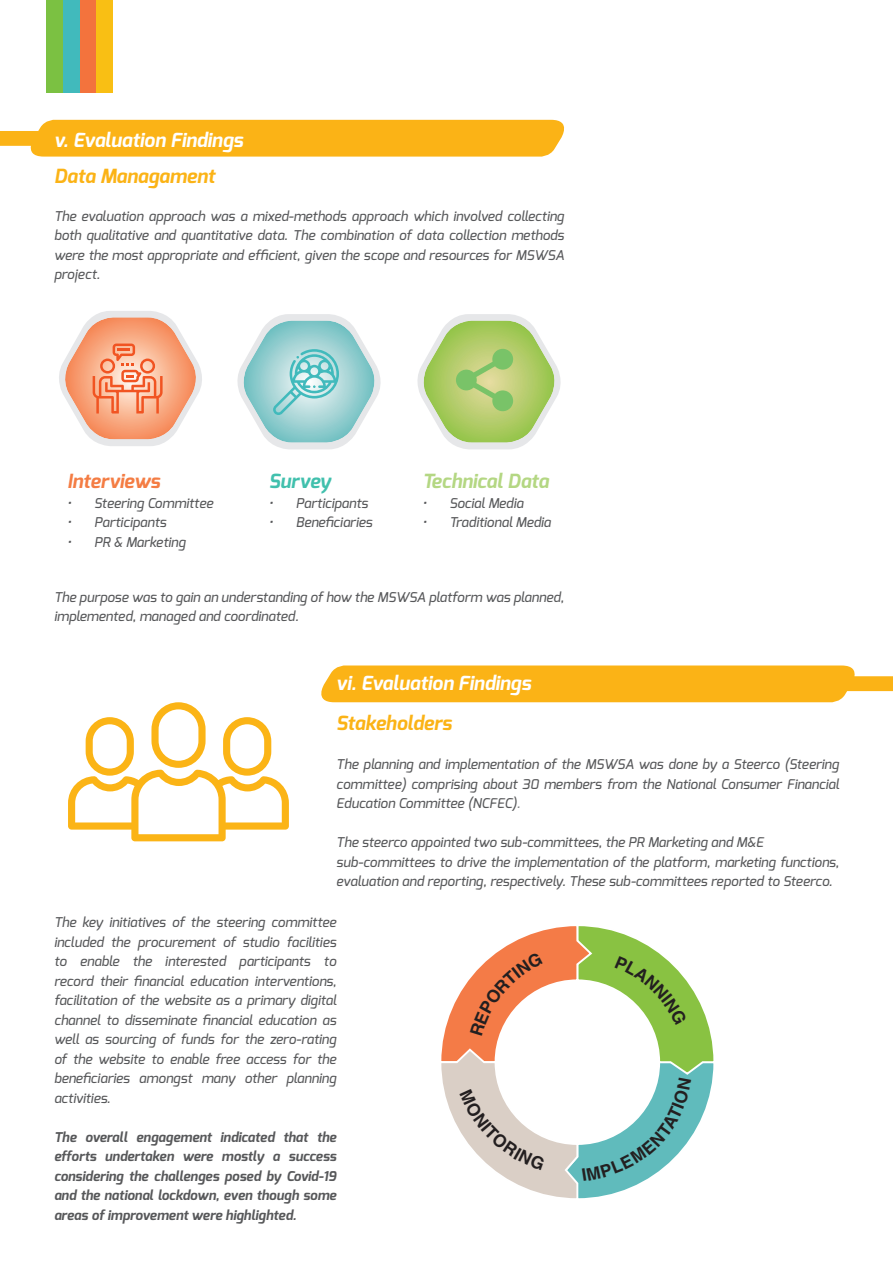
<style>
.page{position:relative;width:893px;height:1263px;background:#fff}
.page>*{position:absolute;margin:0;border:0;box-sizing:border-box;transform-origin:0 0}
.t1{font:italic 700 19.5px "Exo";color:#fff}
.t2{font:italic 700 19.5px "Exo";color:#fbb316}
.t3{font:italic 700 19.5px "Exo";color:#b4d783}
.t4{font:italic 700 19.5px "Exo";color:#f47d44}
.t5{font:italic 700 19.5px "Exo";color:#41c0ad}
.t6{font:italic 500 13.5px/19.5px "Exo";color:#57585a;text-align:justify}
.t7{font:italic 700 13.5px/19.5px "Exo";color:#57585a;text-align:justify}
.s1{color:#808285}
</style>
<div class="page">
<svg style="left:321px;top:665px;width:572px;height:37px;background:#fbb826"></svg>
<div style="left:96px;top:0;width:16px;height:93px;background:#f9bf14"></div>
<div style="left:80px;top:0;width:16px;height:93px;background:#f3733d"></div>
<div style="left:63px;top:0;width:17px;height:93px;background:#41babc"></div>
<div style="left:47px;top:0;width:16px;height:93px;background:#7bc142"></div>
<svg style="left:0;top:120px;width:564px;height:37px;background:#fbb724"></svg>
<svg style="left:59px;top:311px;width:143px;height:135px"></svg>
<svg style="left:417px;top:314px;width:144px;height:135px"></svg>
<svg style="left:237px;top:314px;width:144px;height:135px"></svg>
<svg style="left:68px;top:702px;width:221px;height:139px"></svg>
<svg style="left:441px;top:926px;width:273px;height:273px"></svg>
<h1 class="t1" style="left:54px;top:131px;width:191px">v. Evaluation Findings</h1>
<h1 class="t2" style="left:54px;top:167px;width:162px">Data Managament</h1>
<p class="t6" style="left:54px;top:207px;width:512px">The evaluation approach was a mixed-methods approach which involved collecting both qualitative and quantitative data. The combination of data collection methods were the most appropriate and efficient, given the scope and resources for MSWSA project.</p>
<h1 class="t4" style="left:67px;top:472px;width:95px">Interviews</h1>
<p class="t6" style="left:67px;top:494px;width:148px">• Steering Committee</p>
<p class="t6" style="left:67px;top:514px;width:101px">• Participants</p>
<p class="t6" style="left:67px;top:533px;width:120px">• PR &amp; Marketing</p>
<h1 class="t5" style="left:269px;top:472px;width:63px">Survey</h1>
<p class="t6" style="left:269px;top:494px;width:101px">• Participants</p>
<p class="t6" style="left:269px;top:514px;width:105px">• Beneficiaries</p>
<h1 class="t3" style="left:422px;top:472px;width:128px">Technical Data</h1>
<p class="t6" style="left:422px;top:494px;width:102px">• Social Media</p>
<p class="t6" style="left:422px;top:514px;width:130px">• Traditional Media</p>
<p class="t6" style="left:54px;top:588px;width:512px">The purpose was to gain an understanding of how the MSWSA platform was planned, implemented, managed and coordinated.</p>
<h1 class="t1" style="left:336px;top:674px;width:196px">vi. Evaluation Findings</h1>
<h1 class="t2" style="left:336px;top:714px;width:117px">Stakeholders</h1>
<p class="t6" style="left:336px;top:756px;width:505px">The planning and implementation of the MSWSA was done by a Steerco (Steering committee) comprising about 30 members from the National Consumer Financial Education Committee (NCFEC)<span class="s1">.</span></p>
<p class="t6" style="left:336px;top:834px;width:504px;text-align:left">The steerco appointed two sub-committees, the PR Marketing and M&amp;E sub-committees to drive the implementation of the platform, marketing functions, evaluation and reporting, respectively. These sub-committees reported to Steerco.</p>
<p class="t6" style="left:54px;top:913px;width:284px">The key initiatives of the steering committee included the procurement of studio facilities to enable the interested participants to record their financial education interventions, facilitation of the website as a primary digital channel to disseminate financial education as well as sourcing of funds for the zero-rating of the website to enable free access for the beneficiaries amongst many other planning activities.</p>
<p class="t7" style="left:54px;top:1128px;width:284px">The overall engagement indicated that the efforts undertaken were mostly a success considering the challenges posed by Covid-19 and the national lockdown, even though some areas of improvement were highlighted.</p>
</div>
